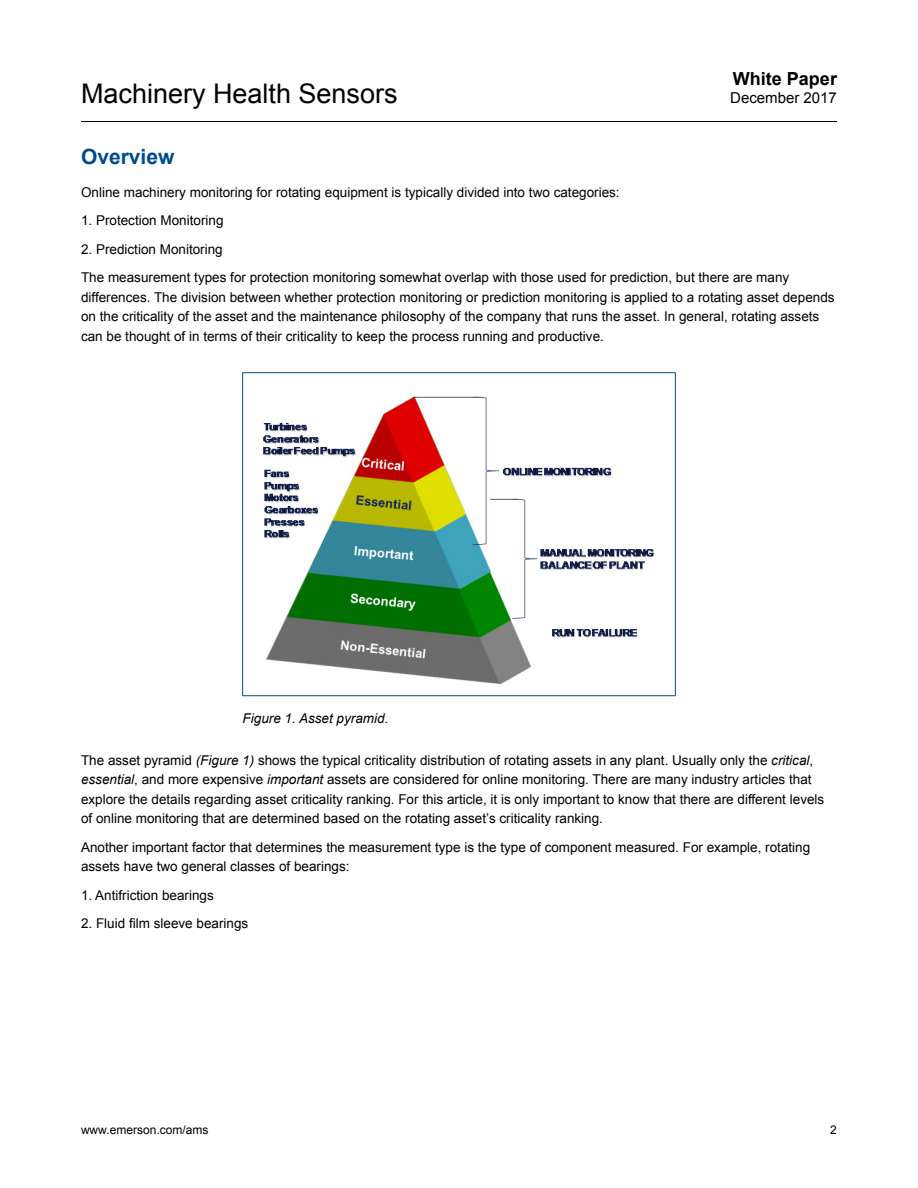
<style>
.page{position:relative;width:918px;height:1188px;background:#fff}
.page>*{position:absolute;margin:0;border:0;box-sizing:border-box;transform-origin:0 0}
.t1{font:27px "Arial";color:#000}
.Subhead_1{font:700 21px "Arial";color:#004a8d}
.t2{font:700 18px "Arial";color:#000}
.t3{font:15px "Arial";color:#000}
.Body_Text{font:13.5px/19.5px "Arial";color:#000}
.Image_Illustration_C{font:italic 13.5px "Arial";color:#000}
.t4{font:12px "Arial";color:#000}
.s1{font-style:italic}
</style>
<div class="page">
<hr style="left:81px;top:121px;width:756px;height:1px;background:#000">
<hr style="left:242px;top:372px;width:434px;height:1px;background:#004a8d">
<hr style="left:242px;top:373px;width:1px;height:322px;background:#004a8d">
<hr style="left:675px;top:373px;width:1px;height:322px;background:#004a8d">
<hr style="left:242px;top:695px;width:434px;height:1px;background:#004a8d">
<img style="left:263px;top:396px;width:391px;height:289px">
<h3 class="t2" style="left:733px;top:67px;width:106px">White Paper</h3>
<p class="t3" style="left:730px;top:88px;width:108px">December 2017</p>
<h1 class="t1" style="left:81px;top:76px;width:318px">Machinery Health Sensors</h1>
<p class="Subhead_1" style="left:81px;top:142px;width:95px">Overview</p>
<p class="Body_Text" style="left:81px;top:182px;width:540px">Online machinery monitoring for rotating equipment is typically divided into two categories:</p>
<p class="Body_Text" style="left:81px;top:211px;width:144px">1. Protection Monitoring</p>
<p class="Body_Text" style="left:81px;top:239px;width:143px">2. Prediction Monitoring</p>
<p class="Body_Text" style="left:81px;top:268px;width:755px">The measurement types for protection monitoring somewhat overlap with those used for prediction, but there are many differences. The division between whether protection monitoring or prediction monitoring is applied to a rotating asset depends on the criticality of the asset and the maintenance philosophy of the company that runs the asset. In general, rotating assets can be thought of in terms of their criticality to keep the process running and productive.</p>
<p class="Image_Illustration_C" style="left:243px;top:709px;width:147px">Figure 1. Asset pyramid.</p>
<p class="Body_Text" style="left:81px;top:750px;width:745px">The asset pyramid <span class="s1">(Figure 1)</span> shows the typical criticality distribution of rotating assets in any plant. Usually only the <span class="s1">critical</span>, <span class="s1">essential</span>, and more expensive <span class="s1">important</span> assets are considered for online monitoring. There are many industry articles that explore the details regarding asset criticality ranking. For this article, it is only important to know that there are different levels of online monitoring that are determined based on the rotating asset’s criticality ranking.</p>
<p class="Body_Text" style="left:81px;top:837px;width:731px">Another important factor that determines the measurement type is the type of component measured. For example, rotating assets have two general classes of bearings:</p>
<p class="Body_Text" style="left:81px;top:885px;width:134px">1. Antifriction bearings</p>
<p class="Body_Text" style="left:81px;top:914px;width:169px">2. Fluid film sleeve bearings</p>
<p class="t4" style="left:81px;top:1122px;width:129px">www.emerson.com/ams</p>
<p class="t4" style="left:830px;top:1122px;width:8px">2</p>
</div>
